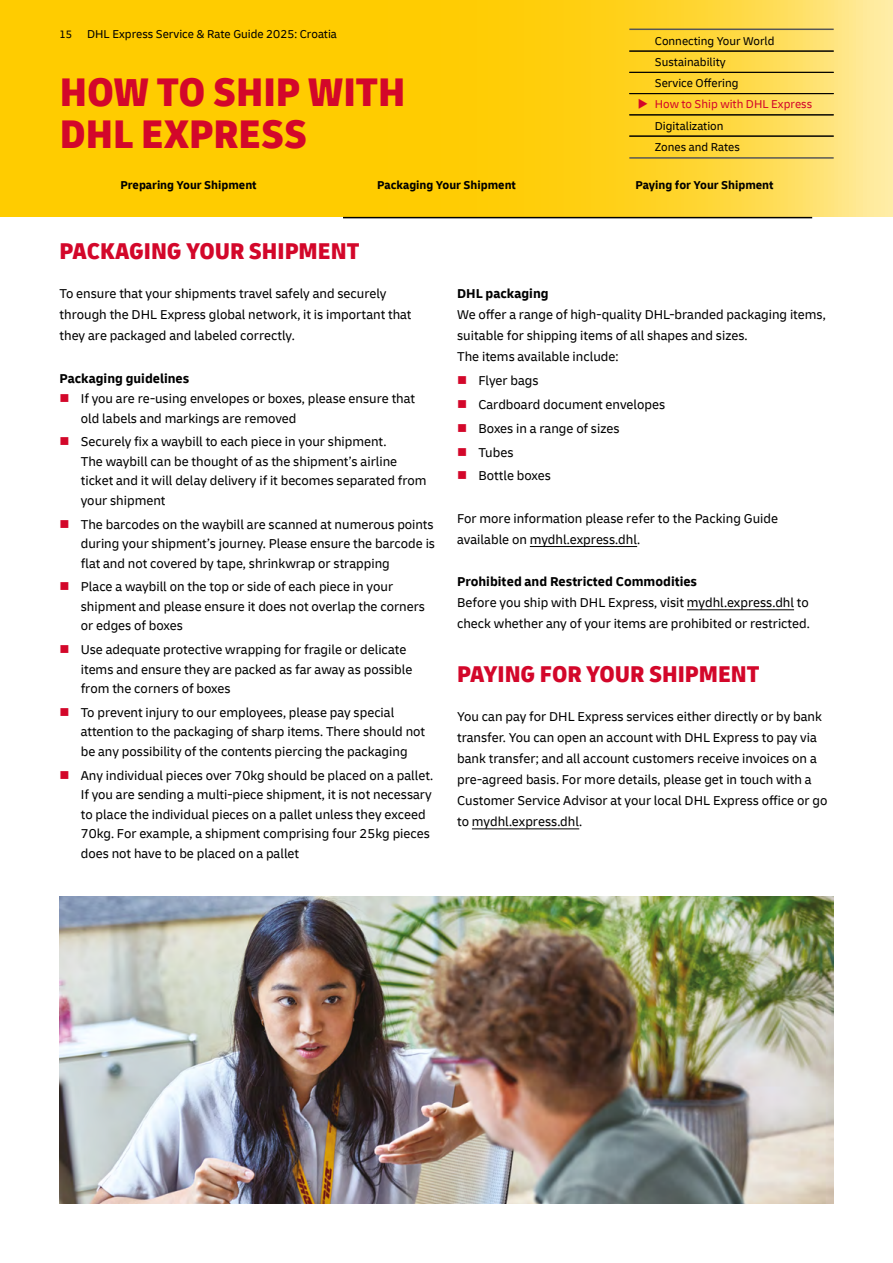
<style>
.page{position:relative;width:893px;height:1263px;background:#fff}
.page>*{position:absolute;margin:0;border:0;box-sizing:border-box;transform-origin:0 0}
.t1{font:900 condensed 42px/42px "Delivery";color:#d3072a}
.H3_Secondary_headline{font:900 condensed 24px "Delivery";color:#d3072a}
.LI_Bulleted_List{font:13.5px/19.5px "Delivery";color:#000}
.P_Copy_text{font:13.5px/21px "Delivery";color:#000}
.H4_Paragraph_header{font:700 13.5px "Delivery";color:#000}
.t2{font:12px/21.3px "Delivery";color:#000}
.t3{font:700 12px "Delivery";color:#000}
.s1{font-size:11.25px}
.s2{color:#d3072a}
</style>
<div class="page">
<svg style="left:0;top:0;width:893px;height:217px;background:#fed01b"></svg>
<hr style="left:629px;top:29px;width:205px;height:1px;background:#575756">
<hr style="left:629px;top:51px;width:205px;height:1px;background:#000">
<hr style="left:629px;top:72px;width:205px;height:1px;background:#000">
<hr style="left:629px;top:93px;width:205px;height:1px;background:#000">
<hr style="left:629px;top:115px;width:205px;height:1px;background:#000">
<hr style="left:629px;top:136px;width:205px;height:1px;background:#000">
<hr style="left:629px;top:157px;width:205px;height:2px;background:#575756">
<hr style="left:343px;top:217px;width:469px;height:1px;background:#000">
<hr style="left:530px;top:546px;width:107px;height:1px;background:#000">
<hr style="left:687px;top:609px;width:107px;height:1px;background:#000">
<hr style="left:472px;top:828px;width:107px;height:1px;background:#000">
<img style="left:60px;top:896px;width:773px;height:307px">
<p class="t2" style="left:60px;top:24px;width:279px"><span class="s1">15</span> DHL Express Service &amp; Rate Guide 2025: Croatia</p>
<h1 class="t1" style="left:60px;top:71px;width:347px">HOW TO SHIP WITH<br>DHL EXPRESS</h1>
<p class="t2" style="left:655px;top:30px;width:121px">Connecting Your World<br>Sustainability<br>Service Offering</p>
<p class="t2" style="left:655px;top:94px;width:159px;text-indent:-17px"><span class="s2">◆ How to Ship with DHL Express<br></span>Digitalization<br>Zones and Rates</p>
<p class="t3" style="left:120px;top:178px;width:138px">Preparing Your Shipment</p>
<p class="t3" style="left:377px;top:178px;width:140px">Packaging Your Shipment</p>
<p class="t3" style="left:635px;top:178px;width:140px">Paying for Your Shipment</p>
<h3 class="H3_Secondary_headline" style="left:60px;top:236px;width:301px">PACKAGING YOUR SHIPMENT</h3>
<p class="P_Copy_text" style="left:60px;top:283px;width:353px">To ensure that your shipments travel safely and securely through the DHL Express global network, it is important that they are packaged and labeled correctly.</p>
<h4 class="H4_Paragraph_header" style="left:60px;top:370px;width:131px">Packaging guidelines</h4>
<p class="LI_Bulleted_List" style="left:81px;top:389px;width:336px;text-indent:-21px"><span class="s2">■</span> If you are re-using envelopes or boxes, please ensure that old labels and markings are removed</p>
<p class="LI_Bulleted_List" style="left:81px;top:432px;width:347px;text-indent:-21px"><span class="s2">■</span> Securely fix a waybill to each piece in your shipment.<br>The waybill can be thought of as the shipment’s airline ticket and it will delay delivery if it becomes separated from your shipment</p>
<p class="LI_Bulleted_List" style="left:81px;top:514px;width:356px;text-align:justify;text-indent:-21px"><span class="s2">■</span> The barcodes on the waybill are scanned at numerous points during your shipment’s journey. Please ensure the barcode is flat and not covered by tape, shrinkwrap or strapping</p>
<p class="LI_Bulleted_List" style="left:81px;top:577px;width:346px;text-indent:-21px"><span class="s2">■</span> Place a waybill on the top or side of each piece in your shipment and please ensure it does not overlap the corners or edges of boxes</p>
<p class="LI_Bulleted_List" style="left:81px;top:640px;width:333px;text-indent:-21px"><span class="s2">■</span> Use adequate protective wrapping for fragile or delicate items and ensure they are packed as far away as possible from the corners of boxes</p>
<p class="LI_Bulleted_List" style="left:81px;top:702px;width:346px;text-indent:-21px"><span class="s2">■</span> To prevent injury to our employees, please pay special attention to the packaging of sharp items. There should not be any possibility of the contents piercing the packaging</p>
<p class="LI_Bulleted_List" style="left:81px;top:765px;width:354px;text-indent:-21px"><span class="s2">■</span> Any individual pieces over 70kg should be placed on a pallet.<br>If you are sending a multi-piece shipment, it is not necessary to place the individual pieces on a pallet unless they exceed 70kg. For example, a shipment comprising four 25kg pieces does not have to be placed on a pallet</p>
<h4 class="H4_Paragraph_header" style="left:457px;top:285px;width:93px">DHL packaging</h4>
<p class="P_Copy_text" style="left:457px;top:304px;width:370px">We offer a range of high-quality DHL-branded packaging items, suitable for shipping items of all shapes and sizes.<br>The items available include:</p>
<p class="LI_Bulleted_List" style="left:457px;top:371px;width:83px"><span class="s2">■</span> Flyer bags</p>
<p class="LI_Bulleted_List" style="left:457px;top:395px;width:210px"><span class="s2">■</span> Cardboard document envelopes</p>
<p class="LI_Bulleted_List" style="left:457px;top:418px;width:164px"><span class="s2">■</span> Boxes in a range of sizes</p>
<p class="LI_Bulleted_List" style="left:457px;top:442px;width:58px"><span class="s2">■</span> Tubes</p>
<p class="LI_Bulleted_List" style="left:457px;top:466px;width:95px"><span class="s2">■</span> Bottle boxes</p>
<p class="P_Copy_text" style="left:457px;top:507px;width:322px">For more information please refer to the Packing Guide available on mydhl.express.dhl.</p>
<h4 class="H4_Paragraph_header" style="left:457px;top:573px;width:242px">Prohibited and Restricted Commodities</h4>
<p class="P_Copy_text" style="left:457px;top:592px;width:354px">Before you ship with DHL Express, visit mydhl.express.dhl to check whether any of your items are prohibited or restricted.</p>
<h3 class="H3_Secondary_headline" style="left:457px;top:658px;width:304px">PAYING FOR YOUR SHIPMENT</h3>
<p class="P_Copy_text" style="left:457px;top:706px;width:372px">You can pay for DHL Express services either directly or by bank transfer. You can open an account with DHL Express to pay via bank transfer; and all account customers receive invoices on a pre-agreed basis. For more details, please get in touch with a Customer Service Advisor at your local DHL Express office or go to mydhl.express.dhl.</p>
</div>
